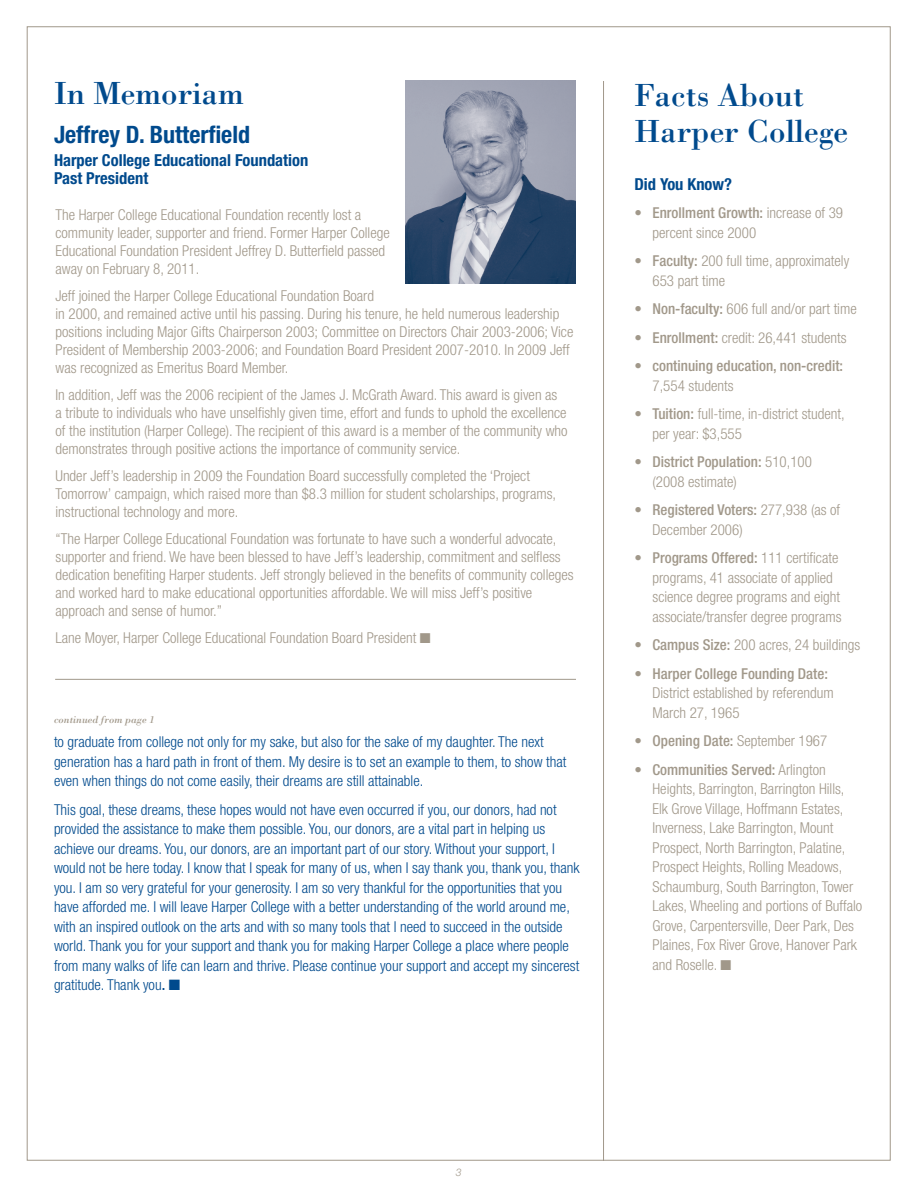
<style>
.page{position:relative;width:918px;height:1188px;background:#fff}
.page>*{position:absolute;margin:0;border:0;box-sizing:border-box;transform-origin:0 0}
.t1{font:33px/36px "Bodoni";color:#004a8d}
.t2{font:700 condensed 24px "Helvetica Neue LT Std";color:#004a8d}
.t3{font:700 condensed 16.5px/18px "Helvetica Neue LT Std";color:#004a8d}
.t4{font:300 condensed 15px/19.5px "Helvetica Neue LT Std";color:#a1988a}
.t5{font:300 condensed 15px/19.5px "Helvetica Neue LT Std";color:#004a8d}
.t6{font:500 condensed 15px "Helvetica Neue LT Std";color:#a1988a}
.t7{font:italic 10.5px "Bodoni";color:#a1988a}
.t8{font:italic 300 10.5px "Helvetica Neue LT Std";color:#a1988a}
.s1{font-weight:500}
.s2{font-weight:300}
</style>
<div class="page">
<hr style="left:603px;top:81px;width:1px;height:1080px;background:#a1988a">
<img style="left:406px;top:81px;width:170px;height:202px">
<hr style="left:55px;top:679px;width:521px;height:1px;background:#a1988a">
<h1 class="t1" style="left:54px;top:75px;width:191px">In Memoriam</h1>
<h2 class="t2" style="left:54px;top:120px;width:198px">Jeffrey D. Butterfield</h2>
<p class="t3" style="left:54px;top:151px;width:256px">Harper College Educational Foundation<br>Past President</p>
<p class="t4" style="left:56px;top:206px;width:336px;line-height:18px">The Harper College Educational Foundation recently lost a community leader, supporter and friend. Former Harper College Educational Foundation President Jeffrey D. Butterfield passed away on February 8, 2011.</p>
<p class="t4" style="left:56px;top:287px;width:519px;line-height:18px">Jeff joined the Harper College Educational Foundation Board<br>in 2000, and remained active until his passing. During his tenure, he held numerous leadership positions including Major Gifts Chairperson 2003; Committee on Directors Chair 2003-2006; Vice President of Membership 2003-2006; and Foundation Board President 2007-2010. In 2009 Jeff was recognized as Emeritus Board Member.</p>
<p class="t4" style="left:56px;top:386px;width:514px;line-height:18px">In addition, Jeff was the 2006 recipient of the James J. McGrath Award. This award is given as<br>a tribute to individuals who have unselfishly given time, effort and funds to uphold the excellence of the institution (Harper College). The recipient of this award is a member of the community who demonstrates through positive actions the importance of community service.</p>
<p class="t4" style="left:56px;top:467px;width:502px;line-height:18px">Under Jeff’s leadership in 2009 the Foundation Board successfully completed the ‘Project<br>Tomorrow’ campaign, which raised more than $8.3 million for student scholarships, programs, instructional technology and more.</p>
<p class="t4" style="left:56px;top:530px;width:520px;line-height:18px">“The Harper College Educational Foundation was fortunate to have such a wonderful advocate, supporter and friend. We have been blessed to have Jeff’s leadership, commitment and selfless dedication benefiting Harper students. Jeff strongly believed in the benefits of community colleges and worked hard to make educational opportunities affordable. We will miss Jeff’s positive approach and sense of humor.”</p>
<p class="t4" style="left:56px;top:628px;width:377px">Lane Moyer, Harper College Educational Foundation Board President ■</p>
<p class="t7" style="left:54px;top:714px;width:102px">continued from page 1</p>
<p class="t5" style="left:54px;top:732px;width:514px">to graduate from college not only for my sake, but also for the sake of my daughter. The next generation has a hard path in front of them. My desire is to set an example to them, to show that even when things do not come easily, their dreams are still attainable.</p>
<p class="t5" style="left:54px;top:799px;width:527px">This goal, these dreams, these hopes would not have even occurred if you, our donors, had not provided the assistance to make them possible. You, our donors, are a vital part in helping us achieve our dreams. You, our donors, are an important part of our story. Without your support, I would not be here today. I know that I speak for many of us, when I say thank you, thank you, thank you. I am so very grateful for your generosity. I am so very thankful for the opportunities that you have afforded me. I will leave Harper College with a better understanding of the world around me, with an inspired outlook on the arts and with so many tools that I need to succeed in the outside world. Thank you for your support and thank you for making Harper College a place where people from many walks of life can learn and thrive. Please continue your support and accept my sincerest gratitude. Thank you<span class="s1">.</span> ■</p>
<h1 class="t1" style="left:634px;top:76px;width:215px">Facts About<br>Harper College</h1>
<p class="t3" style="left:634px;top:175px;width:99px">Did You Know?</p>
<p class="t4" style="left:652px;top:203px;width:192px;text-indent:-18px"><span class="s1">• Enrollment Growth:</span> increase of 39 percent since 2000</p>
<p class="t4" style="left:652px;top:251px;width:198px;text-indent:-18px"><span class="s1">• Faculty:</span> 200 full time, approximately<br>653 part time</p>
<p class="t4" style="left:634px;top:299px;width:224px"><span class="s1">• Non-faculty:</span> 606 full and/or part time</p>
<p class="t4" style="left:634px;top:328px;width:214px"><span class="s1">• Enrollment:</span> credit: 26,441 students</p>
<p class="t6" style="left:634px;top:357px;width:210px">• continuing education, non-credit:</p>
<p class="t4" style="left:652px;top:376px;width:83px">7,554 students</p>
<p class="t4" style="left:652px;top:404px;width:194px;text-indent:-18px"><span class="s1">• Tuition:</span> full-time, in-district student, per year: $3,555</p>
<p class="t4" style="left:652px;top:452px;width:161px;text-indent:-18px"><span class="s1">• District Population:</span> 510,100 (2008 estimate)</p>
<p class="t4" style="left:652px;top:500px;width:189px;text-indent:-18px"><span class="s1">• Registered Voters:</span> 277,938 (as of<br>December 2006)</p>
<p class="t4" style="left:652px;top:548px;width:191px;text-indent:-18px"><span class="s1">• Programs Offered:</span> 111 certificate programs, 41 associate of applied science degree programs and eight associate/transfer degree programs</p>
<p class="t4" style="left:634px;top:635px;width:227px"><span class="s1">• Campus Size:</span> 200 acres, 24 buildings</p>
<p class="t6" style="left:634px;top:665px;width:195px">• Harper College Founding Date:</p>
<p class="t4" style="left:652px;top:683px;width:183px">District established by referendum<br>March 27, 1965</p>
<p class="t6" style="left:634px;top:732px;width:194px">• Opening Date: <span class="s2">September 1967</span></p>
<p class="t4" style="left:652px;top:760px;width:211px;text-indent:-18px"><span class="s1">• Communities Served:</span> Arlington Heights, Barrington, Barrington Hills, Elk Grove Village, Hoffmann Estates, Inverness, Lake Barrington, Mount Prospect, North Barrington, Palatine, Prospect Heights, Rolling Meadows, Schaumburg, South Barrington, Tower Lakes, Wheeling and portions of Buffalo Grove, Carpentersville, Deer Park, Des Plaines, Fox River Grove, Hanover Park and Roselle. ■</p>
<p class="t8" style="left:456px;top:1166px;width:7px">3</p>
</div>
